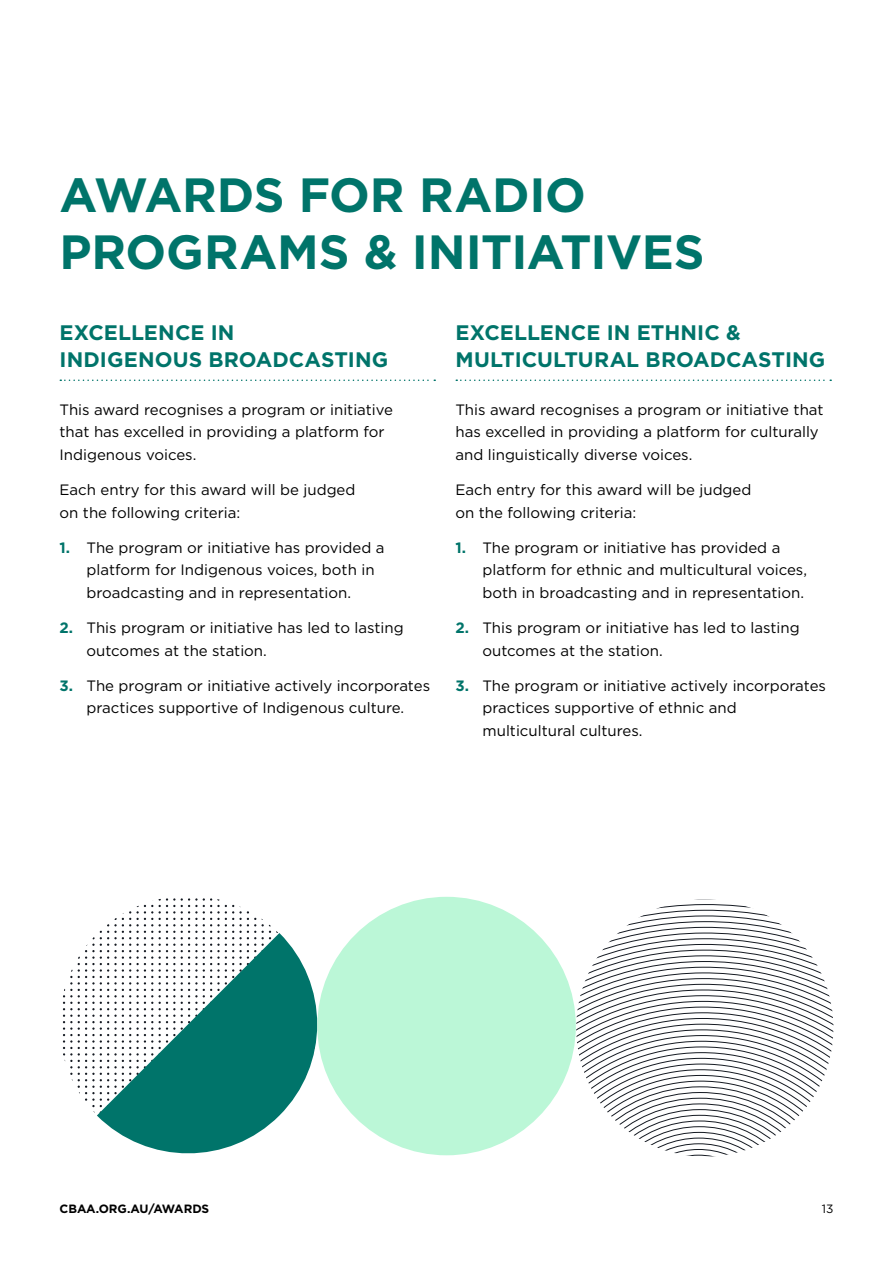
<style>
.page{position:relative;width:893px;height:1263px;background:#fff}
.page>*{position:absolute;margin:0;border:0;box-sizing:border-box;transform-origin:0 0}
.t1{font:700 48px/57px "Gotham";letter-spacing:-.01em;color:#00746a}
.t2{font:700 21px/27px "Gotham";color:#00746a}
.t3{font:15px/22.5px "Gotham";color:#000}
.t4{font:700 12px "Gotham";color:#000}
.t5{font:12px "Gotham";color:#000}
.s1{font-weight:700;color:#00746a}
</style>
<div class="page">
<div style="left:317px;top:897px;width:259px;height:258px;background:#bbf7d7;border-radius:50%"></div>
<svg style="left:62px;top:898px;width:216px;height:215px"></svg>
<svg style="left:97px;top:933px;width:233px;height:221px;fill:#00746a"></svg>
<svg style="left:561px;top:899px;width:273px;height:258px"></svg>
<svg style="left:60px;top:379px;width:375px;height:2px"></svg>
<svg style="left:456px;top:379px;width:375px;height:2px"></svg>
<h1 class="t1" style="left:60px;top:166px;width:647px">AWARDS FOR RADIO<br>PROGRAMS &amp; INITIATIVES</h1>
<h2 class="t2" style="left:60px;top:319px;width:330px">EXCELLENCE IN<br>INDIGENOUS BROADCASTING</h2>
<p class="t3" style="left:60px;top:398px;width:335px">This award recognises a program or initiative that has excelled in providing a platform for<br>Indigenous voices.</p>
<p class="t3" style="left:60px;top:478px;width:297px">Each entry for this award will be judged on the following criteria:</p>
<p class="t3" style="left:87px;top:536px;width:299px;text-indent:-27px"><span class="s1">1.</span> The program or initiative has provided a platform for Indigenous voices, both in broadcasting and in representation.</p>
<p class="t3" style="left:87px;top:616px;width:319px;text-indent:-27px"><span class="s1">2.</span> This program or initiative has led to lasting outcomes at the station.</p>
<p class="t3" style="left:60px;top:674px;width:372px;text-align:center"><span class="s1">3.</span> The program or initiative actively incorporates practices supportive of Indigenous culture.</p>
<h2 class="t2" style="left:455px;top:319px;width:371px">EXCELLENCE IN ETHNIC &amp;<br>MULTICULTURAL BROADCASTING</h2>
<p class="t3" style="left:455px;top:398px;width:370px">This award recognises a program or initiative that has excelled in providing a platform for culturally and linguistically diverse voices.</p>
<p class="t3" style="left:455px;top:478px;width:297px">Each entry for this award will be judged on the following criteria:</p>
<p class="t3" style="left:482px;top:536px;width:326px;text-indent:-27px"><span class="s1">1.</span> The program or initiative has provided a platform for ethnic and multicultural voices, both in broadcasting and in representation.</p>
<p class="t3" style="left:482px;top:616px;width:319px;text-indent:-27px"><span class="s1">2.</span> This program or initiative has led to lasting outcomes at the station.</p>
<p class="t3" style="left:482px;top:674px;width:345px;text-indent:-27px"><span class="s1">3.</span> The program or initiative actively incorporates practices supportive of ethnic and multicultural cultures.</p>
<p class="t4" style="left:60px;top:1201px;width:151px">CBAA.ORG.AU/AWARDS</p>
<p class="t5" style="left:822px;top:1201px;width:13px">13</p>
</div>
